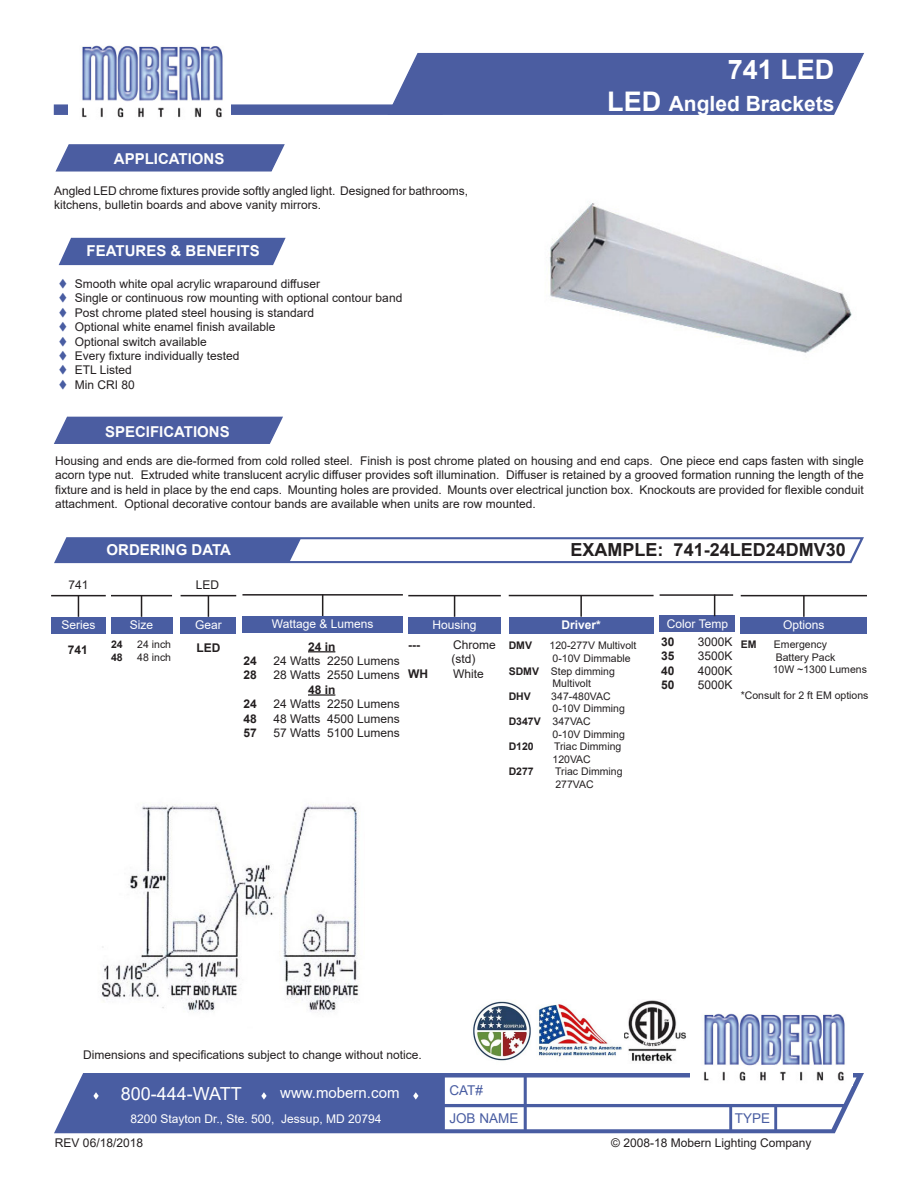
<style>
.page{position:relative;width:918px;height:1188px;background:#fff}
.page>*{position:absolute;margin:0;border:0;box-sizing:border-box;transform-origin:0 0}
.t1{font:700 27px "Arial";color:#fff}
.t2{font:700 21px "Arial";color:#fff}
.t3{font:700 18px "Arial";color:#231f20}
.t4{font:18px "Arial";color:#fff}
.t5{font:700 15px "Arial";color:#fff}
.t6{font:700 15px "Arial";color:#fdfdfd}
.t7{font:15px "Arial";color:#fff}
.t8{font:13.5px "Arial";color:#495da2}
.t9{font:12px/14.4px "Arial";color:#231f20}
.Paragraph_Style_1{font:12px "Arial";color:#fff}
.t10{font:700 12px "Arial";color:#231f20}
.t11{font:700 12px "Arial";color:#fff}
.t12{font:10.5px/12.6px "Arial";color:#231f20}
.t13{font:700 10.5px "Arial";color:#231f20}
.s1{color:#495da2}
.s2{font-size:27px}
.s3{font-weight:700}
</style>
<div class="page">
<svg style="left:54px;top:537px;width:810px;height:26px"></svg>
<div style="left:392px;top:53px;width:472px;height:62px;background:#4b5da1"></div>
<div style="left:54px;top:104px;width:389px;height:11px;background:#4b5da1"></div>
<img style="left:68px;top:45px;width:163px;height:73px">
<svg style="left:55px;top:144px;width:230px;height:28px;background:#596aa8"></svg>
<div style="left:59px;top:238px;width:227px;height:27px;background:#495da2"></div>
<svg style="left:54px;top:416px;width:229px;height:28px;background:#5969a8"></svg>
<img style="left:101px;top:804px;width:259px;height:208px">
<hr style="left:111px;top:595px;width:61px;height:1px;background:#231f20">
<svg style="left:141px;top:596px;width:1px;height:21px"></svg>
<div style="left:111px;top:617px;width:61px;height:16px;background:#495da2"></div>
<hr style="left:181px;top:595px;width:55px;height:1px;background:#231f20">
<svg style="left:208px;top:596px;width:1px;height:21px"></svg>
<div style="left:181px;top:617px;width:55px;height:16px;background:#495da2"></div>
<hr style="left:51px;top:595px;width:55px;height:1px;background:#231f20">
<svg style="left:78px;top:596px;width:1px;height:21px"></svg>
<div style="left:51px;top:617px;width:55px;height:16px;background:#495da2"></div>
<hr style="left:242px;top:594px;width:161px;height:2px;background:#231f20">
<svg style="left:322px;top:596px;width:1px;height:20px"></svg>
<div style="left:242px;top:616px;width:161px;height:16px;background:#495da2"></div>
<svg style="left:308px;top:651px;width:27px;height:1px"></svg>
<hr style="left:308px;top:694px;width:27px;height:2px;background:#231f20">
<hr style="left:408px;top:595px;width:93px;height:1px;background:#231f20">
<svg style="left:454px;top:596px;width:1px;height:21px"></svg>
<div style="left:408px;top:617px;width:93px;height:16px;background:#495da2"></div>
<div style="left:659px;top:616px;width:76px;height:16px;background:#4b5da1"></div>
<svg style="left:714px;top:596px;width:1px;height:20px"></svg>
<hr style="left:660px;top:594px;width:73px;height:2px;background:#231f20">
<hr style="left:509px;top:595px;width:145px;height:1px;background:#231f20">
<hr style="left:580px;top:595px;width:2px;height:22px;background:#231f20">
<div style="left:509px;top:617px;width:145px;height:16px;background:#495da2"></div>
<hr style="left:741px;top:595px;width:126px;height:1px;background:#231f20">
<hr style="left:803px;top:595px;width:2px;height:22px;background:#231f20">
<div style="left:741px;top:617px;width:126px;height:16px;background:#495da2"></div>
<img style="left:624px;top:1000px;width:62px;height:62px">
<svg style="left:54px;top:1073px;width:810px;height:60px;fill:#495da2"></svg>
<img style="left:691px;top:1013px;width:162px;height:72px">
<svg style="left:93px;top:1092px;width:6px;height:8px"></svg>
<svg style="left:261px;top:1092px;width:6px;height:8px"></svg>
<svg style="left:413px;top:1092px;width:5px;height:8px"></svg>
<img style="left:549px;top:203px;width:303px;height:150px">
<img style="left:473px;top:1001px;width:149px;height:60px">
<p class="t6" style="left:114px;top:149px;width:112px">APPLICATIONS</p>
<p class="t9" style="left:54px;top:183px;width:415px">Angled LED chrome fixtures provide softly angled light. Designed for bathrooms, kitchens, bulletin boards and above vanity mirrors.</p>
<p class="t5" style="left:87px;top:240px;width:175px">FEATURES &amp; BENEFITS</p>
<p class="t9" style="left:59px;top:277px;width:263px"><span class="s1">▼</span> Smooth white opal acrylic wraparound diffuser</p>
<p class="t9" style="left:59px;top:291px;width:345px"><span class="s1">▼</span> Single or continuous row mounting with optional contour band</p>
<p class="t9" style="left:59px;top:305px;width:257px"><span class="s1">▼</span> Post chrome plated steel housing is standard</p>
<p class="t9" style="left:59px;top:320px;width:218px"><span class="s1">▼</span> Optional white enamel finish available</p>
<p class="t9" style="left:59px;top:334px;width:150px"><span class="s1">▼</span> Optional switch available</p>
<p class="t9" style="left:59px;top:349px;width:182px"><span class="s1">▼</span> Every fixture individually tested</p>
<p class="t9" style="left:59px;top:363px;width:75px"><span class="s1">▼</span> ETL Listed</p>
<p class="t9" style="left:59px;top:377px;width:78px"><span class="s1">▼</span> Min CRI 80</p>
<p class="t6" style="left:105px;top:421px;width:126px">SPECIFICATIONS</p>
<p class="t1" style="left:728px;top:51px;width:108px">741 LED</p>
<p class="t2" style="left:607px;top:89px;width:229px"><span class="s2">LED</span> Angled Brackets</p>
<p class="t9" style="left:55px;top:453px;width:810px;text-align:justify">Housing and ends are die-formed from cold rolled steel. Finish is post chrome plated on housing and end caps. One piece end caps fasten with single acorn type nut. Extruded white translucent acrylic diffuser provides soft illumination. Diffuser is retained by a grooved formation running the length of the fixture and is held in place by the end caps. Mounting holes are provided. Mounts over electrical junction box. Knockouts are provided for flexible conduit attachment. Optional decorative contour bands are available when units are row mounted.</p>
<p class="t9" style="left:68px;top:577px;width:22px">741</p>
<p class="t5" style="left:107px;top:539px;width:126px">ORDERING DATA</p>
<p class="t3" style="left:571px;top:537px;width:277px">EXAMPLE: 741-24LED24DMV30</p>
<p class="t9" style="left:196px;top:577px;width:25px">LED</p>
<p class="Paragraph_Style_1" style="left:61px;top:616px;width:36px">Series</p>
<p class="Paragraph_Style_1" style="left:130px;top:616px;width:25px">Size</p>
<p class="Paragraph_Style_1" style="left:195px;top:616px;width:28px">Gear</p>
<p class="t10" style="left:68px;top:641px;width:22px">741</p>
<p class="t13" style="left:111px;top:637px;width:13px">24</p>
<p class="t12" style="left:137px;top:638px;width:35px">24 inch</p>
<p class="t13" style="left:111px;top:649px;width:13px">48</p>
<p class="t12" style="left:137px;top:650px;width:35px">48 inch</p>
<p class="t10" style="left:196px;top:639px;width:25px">LED</p>
<p class="Paragraph_Style_1" style="left:272px;top:615px;width:103px">Wattage &amp; Lumens</p>
<p class="t10" style="left:308px;top:638px;width:29px">24 in</p>
<p class="t10" style="left:244px;top:652px;width:15px">24</p>
<p class="t9" style="left:274px;top:653px;width:128px">24 Watts 2250 Lumens</p>
<p class="t10" style="left:244px;top:667px;width:15px">28</p>
<p class="t9" style="left:274px;top:668px;width:128px">28 Watts 2550 Lumens</p>
<p class="t10" style="left:308px;top:681px;width:29px">48 in</p>
<p class="t10" style="left:244px;top:695px;width:15px">24</p>
<p class="t9" style="left:274px;top:697px;width:128px">24 Watts 2250 Lumens</p>
<p class="t10" style="left:244px;top:710px;width:15px">48</p>
<p class="t9" style="left:274px;top:711px;width:128px">48 Watts 4500 Lumens</p>
<p class="t10" style="left:244px;top:724px;width:15px">57</p>
<p class="t9" style="left:274px;top:725px;width:128px">57 Watts 5100 Lumens</p>
<p class="Paragraph_Style_1" style="left:433px;top:616px;width:46px">Housing</p>
<p class="t10" style="left:408px;top:636px;width:13px">---</p>
<p class="t9" style="left:452px;top:638px;width:46px">Chrome (std)</p>
<p class="t10" style="left:408px;top:665px;width:21px">WH</p>
<p class="t9" style="left:453px;top:666px;width:32px">White</p>
<p class="t11" style="left:561px;top:616px;width:41px">Driver*</p>
<p class="Paragraph_Style_1" style="left:667px;top:615px;width:63px">Color Temp</p>
<p class="t13" style="left:509px;top:638px;width:25px">DMV</p>
<p class="t12" style="left:550px;top:639px;width:88px">120-277V Multivolt<br>0-10V Dimmable</p>
<p class="t12" style="left:553px;top:665px;width:64px;text-indent:-44px"><span class="s3">SDMV</span> Step dimming<br>Multivolt</p>
<p class="t13" style="left:509px;top:689px;width:24px">DHV</p>
<p class="t12" style="left:551px;top:690px;width:61px">347-480VAC</p>
<p class="t12" style="left:553px;top:702px;width:74px">0-10V Dimming</p>
<p class="t12" style="left:509px;top:715px;width:84px"><span class="s3">D347V</span> 347VAC</p>
<p class="t12" style="left:553px;top:728px;width:74px">0-10V Dimming</p>
<p class="t13" style="left:509px;top:739px;width:27px">D120</p>
<p class="t12" style="left:554px;top:740px;width:69px">Triac Dimming</p>
<p class="t12" style="left:553px;top:753px;width:40px">120VAC</p>
<p class="t13" style="left:509px;top:764px;width:27px">D277</p>
<p class="t12" style="left:555px;top:765px;width:69px">Triac Dimming</p>
<p class="t12" style="left:555px;top:778px;width:40px">277VAC</p>
<p class="t10" style="left:661px;top:633px;width:15px">30</p>
<p class="t9" style="left:698px;top:634px;width:36px">3000K</p>
<p class="t10" style="left:661px;top:648px;width:15px">35</p>
<p class="t9" style="left:698px;top:649px;width:36px">3500K</p>
<p class="t10" style="left:661px;top:662px;width:15px">40</p>
<p class="t9" style="left:698px;top:663px;width:36px">4000K</p>
<p class="t10" style="left:661px;top:676px;width:15px">50</p>
<p class="t9" style="left:698px;top:678px;width:36px">5000K</p>
<p class="Paragraph_Style_1" style="left:783px;top:616px;width:43px">Options</p>
<p class="t13" style="left:741px;top:637px;width:17px">EM</p>
<p class="t12" style="left:773px;top:638px;width:96px">Emergency<br>Battery Pack<br>10W ~1300 Lumens</p>
<p class="t12" style="left:741px;top:689px;width:129px">*Consult for 2 ft EM options</p>
<p class="t9" style="left:83px;top:1048px;width:340px">Dimensions and specifications subject to change without notice.</p>
<p class="t4" style="left:121px;top:1082px;width:123px">800-444-WATT</p>
<p class="t7" style="left:280px;top:1083px;width:121px">www.mobern.com</p>
<p class="t8" style="left:449px;top:1081px;width:35px">CAT#</p>
<p class="t8" style="left:449px;top:1109px;width:71px">JOB NAME</p>
<p class="t8" style="left:735px;top:1109px;width:37px">TYPE</p>
<p class="t9" style="left:611px;top:1136px;width:202px">© 2008-18 Mobern Lighting Company</p>
<p class="Paragraph_Style_1" style="left:131px;top:1110px;width:252px">8200 Stayton Dr., Ste. 500, Jessup, MD 20794</p>
<p class="t9" style="left:55px;top:1136px;width:90px">REV 06/18/2018</p>
</div>
